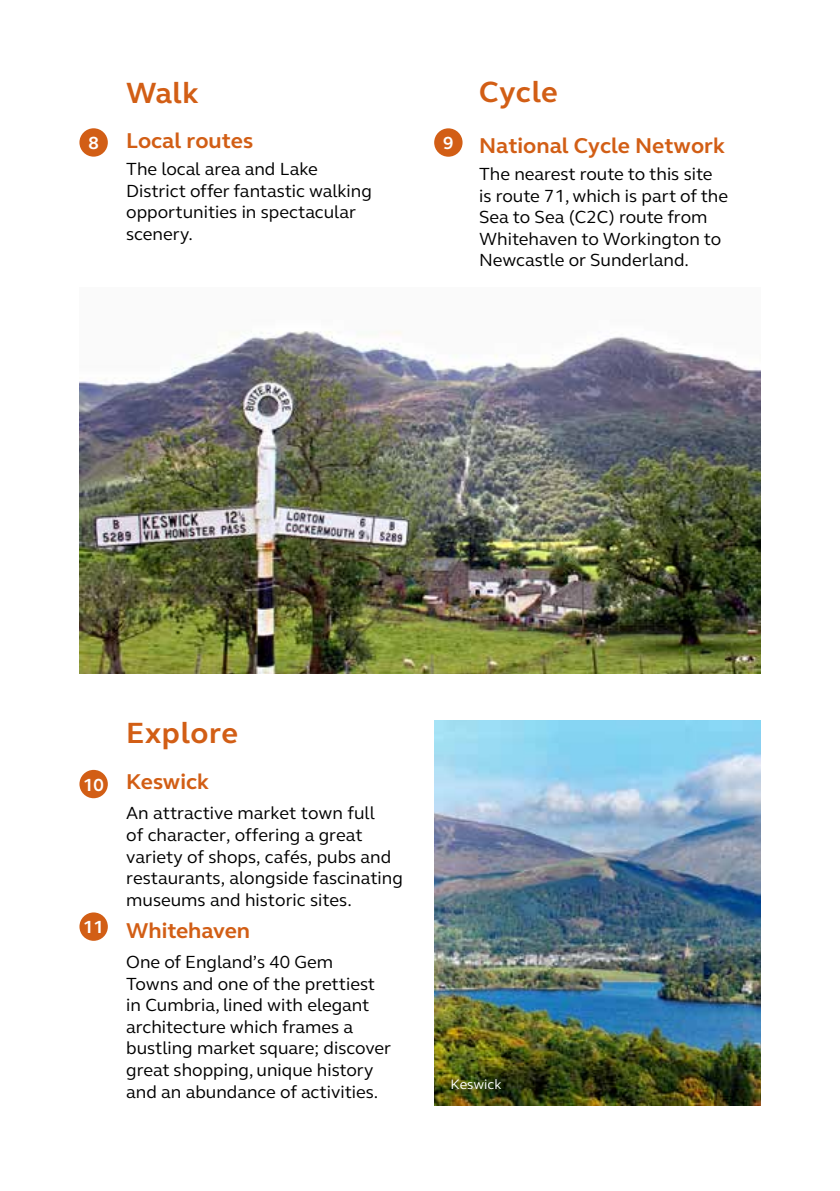
<style>
.page{position:relative;width:840px;height:1191px;background:#fff}
.page>*{position:absolute;margin:0;border:0;box-sizing:border-box;transform-origin:0 0}
.t1{font:700 30px "FS Elliot";letter-spacing:.025em;color:#d25e15}
.t2{font:700 22px "FS Elliot";color:#d25e15}
.t3{font:18px/21.6px "FS Elliot";color:#000}
.t4{font:700 18px "FS Elliot";color:#fff}
.t5{font:14px "FS Elliot";color:#fff}
</style>
<div class="page">
<img style="left:434px;top:720px;width:326px;height:386px">
<div style="left:79px;top:912px;width:29px;height:28px;background:#d25e15;border-radius:50%"></div>
<div style="left:79px;top:770px;width:29px;height:28px;background:#d25e15;border-radius:50%"></div>
<div style="left:79px;top:128px;width:29px;height:29px;background:#d25e15;border-radius:50%"></div>
<img style="left:79px;top:331px;width:681px;height:342px">
<div style="left:434px;top:128px;width:28px;height:29px;background:#d25e15;border-radius:50%"></div>
<h1 class="t1" style="left:126px;top:72px;width:74px">Walk</h1>
<p class="t2" style="left:126px;top:125px;width:128px">Local routes</p>
<p class="t3" style="left:126px;top:158px;width:247px">The local area and Lake<br>District offer fantastic walking opportunities in spectacular scenery.</p>
<p class="t4" style="left:88px;top:131px;width:12px">8</p>
<p class="t4" style="left:443px;top:131px;width:12px">9</p>
<h1 class="t1" style="left:479px;top:72px;width:80px">Cycle</h1>
<p class="t2" style="left:479px;top:130px;width:247px">National Cycle Network</p>
<p class="t3" style="left:479px;top:162px;width:250px">The nearest route to this site is route 71, which is part of the<br>Sea to Sea (C2C) route from<br>Whitehaven to Workington to<br>Newcastle or Sunderland.</p>
<h1 class="t1" style="left:126px;top:712px;width:113px">Explore</h1>
<p class="t4" style="left:83px;top:772px;width:22px">10</p>
<p class="t4" style="left:83px;top:915px;width:22px">11</p>
<p class="t2" style="left:126px;top:767px;width:84px">Keswick</p>
<p class="t3" style="left:126px;top:802px;width:278px">An attractive market town full<br>of character, offering a great variety of shops, cafés, pubs and restaurants, alongside fascinating museums and historic sites.</p>
<p class="t2" style="left:126px;top:915px;width:125px">Whitehaven</p>
<p class="t3" style="left:126px;top:950px;width:266px">One of England’s 40 Gem<br>Towns and one of the prettiest in Cumbria, lined with elegant architecture which frames a bustling market square; discover great shopping, unique history and an abundance of activities.</p>
<p class="t5" style="left:450px;top:1074px;width:52px">Keswick</p>
</div>
